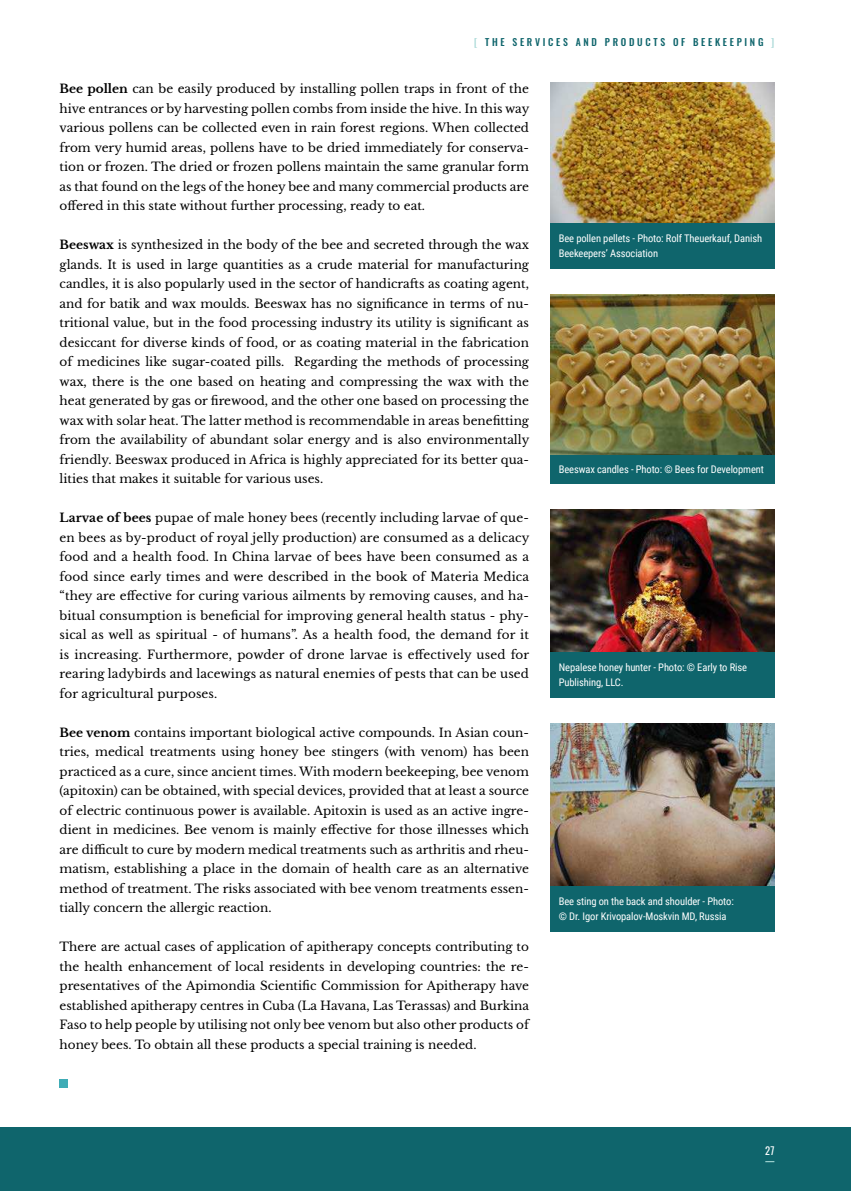
<style>
.page{position:relative;width:851px;height:1191px;background:#fff}
.page>*{position:absolute;margin:0;border:0;box-sizing:border-box;transform-origin:0 0}
.t1{font:12px/19.5px "Libre Baskerville";color:#000;text-align:justify}
.t2{font:10.5px/15px "Roboto Condensed";letter-spacing:-.01em;color:#fff}
.t3{font:10.5px "Oswald";color:#fff}
.t4{font:500 9.75px "Oswald";letter-spacing:.28em;color:#0f656c}
.s1{color:#a5d7d5}
.s2{font-weight:700}
</style>
<div class="page">
<div style="left:0;top:1127px;width:850px;height:64px;background:#0f656c"></div>
<div style="left:550px;top:223px;width:224px;height:45px;background:#0f656c"></div>
<div style="left:550px;top:652px;width:224px;height:46px;background:#0f656c"></div>
<div style="left:550px;top:455px;width:224px;height:28px;background:#0f656c"></div>
<div style="left:550px;top:886px;width:224px;height:45px;background:#0f656c"></div>
<img style="left:550px;top:83px;width:224px;height:140px">
<img style="left:550px;top:509px;width:224px;height:143px">
<img style="left:550px;top:295px;width:224px;height:160px">
<img style="left:550px;top:724px;width:224px;height:162px">
<div style="left:60px;top:1079px;width:8px;height:8px;background:#3facb6"></div>
<p class="t4" style="left:474px;top:34px;width:302px"><span class="s1">[</span> THE SERVICES AND PRODUCTS OF BEEKEEPING <span class="s1">]</span></p>
<p class="t1" style="left:60px;top:79px;width:471px"><span class="s2">Bee pollen</span> can be easily produced by installing pollen traps in front of the hive entrances or by harvesting pollen combs from inside the hive. In this way various pollens can be collected even in rain forest regions. When collected from very humid areas, pollens have to be dried immediately for conserva&shy;tion or frozen. The dried or frozen pollens maintain the same granular form as that found on the legs of the honey bee and many commercial products are offered in this state without further processing, ready to eat.</p>
<p class="t1" style="left:60px;top:235px;width:471px"><span class="s2">Beeswax</span> is synthesized in the body of the bee and secreted through the wax glands. It is used in large quantities as a crude material for manufacturing candles, it is also popularly used in the sector of handicrafts as coating agent, and for batik and wax moulds. Beeswax has no significance in terms of nu&shy;tritional value, but in the food processing industry its utility is significant as desiccant for diverse kinds of food, or as coating material in the fabrication of medicines like sugar-coated pills. Regarding the methods of processing wax, there is the one based on heating and compressing the wax with the heat generated by gas or firewood, and the other one based on processing the wax with solar heat. The latter method is recommendable in areas benefitting from the availability of abundant solar energy and is also environmentally friendly. Beeswax produced in Africa is highly appreciated for its better qua&shy;lities that makes it suitable for various uses.</p>
<p class="t1" style="left:60px;top:508px;width:471px"><span class="s2">Larvae of bees</span> pupae of male honey bees (recently including larvae of que&shy;en bees as by-product of royal jelly production) are consumed as a delicacy food and a health food. In China larvae of bees have been consumed as a food since early times and were described in the book of Materia Medica “they are effective for curing various ailments by removing causes, and ha&shy;bitual consumption is beneficial for improving general health status - phy&shy;sical as well as spiritual - of humans”. As a health food, the demand for it is increasing. Furthermore, powder of drone larvae is effectively used for rearing ladybirds and lacewings as natural enemies of pests that can be used for agricultural purposes.</p>
<p class="t1" style="left:60px;top:722px;width:471px"><span class="s2">Bee venom</span> contains important biological active compounds. In Asian coun&shy;tries, medical treatments using honey bee stingers (with venom) has been practiced as a cure, since ancient times. With modern beekeeping, bee venom (apitoxin) can be obtained, with special devices, provided that at least a source of electric continuous power is available. Apitoxin is used as an active ingre&shy;dient in medicines. Bee venom is mainly effective for those illnesses which are difficult to cure by modern medical treatments such as arthritis and rheu&shy;matism, establishing a place in the domain of health care as an alternative method of treatment. The risks associated with bee venom treatments essen&shy;tially concern the allergic reaction.</p>
<p class="t1" style="left:60px;top:937px;width:471px">There are actual cases of application of apitherapy concepts contributing to the health enhancement of local residents in developing countries: the re&shy;presentatives of the Apimondia Scientific Commission for Apitherapy have established apitherapy centres in Cuba (La Havana, Las Terassas) and Burkina Faso to help people by utilising not only bee venom but also other products of honey bees. To obtain all these products a special training is needed.</p>
<p class="t2" style="left:558px;top:230px;width:205px">Bee pollen pellets - Photo: Rolf Theuerkauf, Danish<br>Beekeepers’ Association</p>
<p class="t2" style="left:558px;top:461px;width:206px">Beeswax candles - Photo: © Bees for Development</p>
<p class="t2" style="left:558px;top:659px;width:190px">Nepalese honey hunter - Photo: © Early to Rise<br>Publishing, LLC.</p>
<p class="t2" style="left:558px;top:893px;width:176px">Bee sting on the back and shoulder - Photo: © Dr. Igor Krivopalov-Moskvin MD, Russia</p>
<p class="t3" style="left:764px;top:1141px;width:11px">27</p>
</div>
